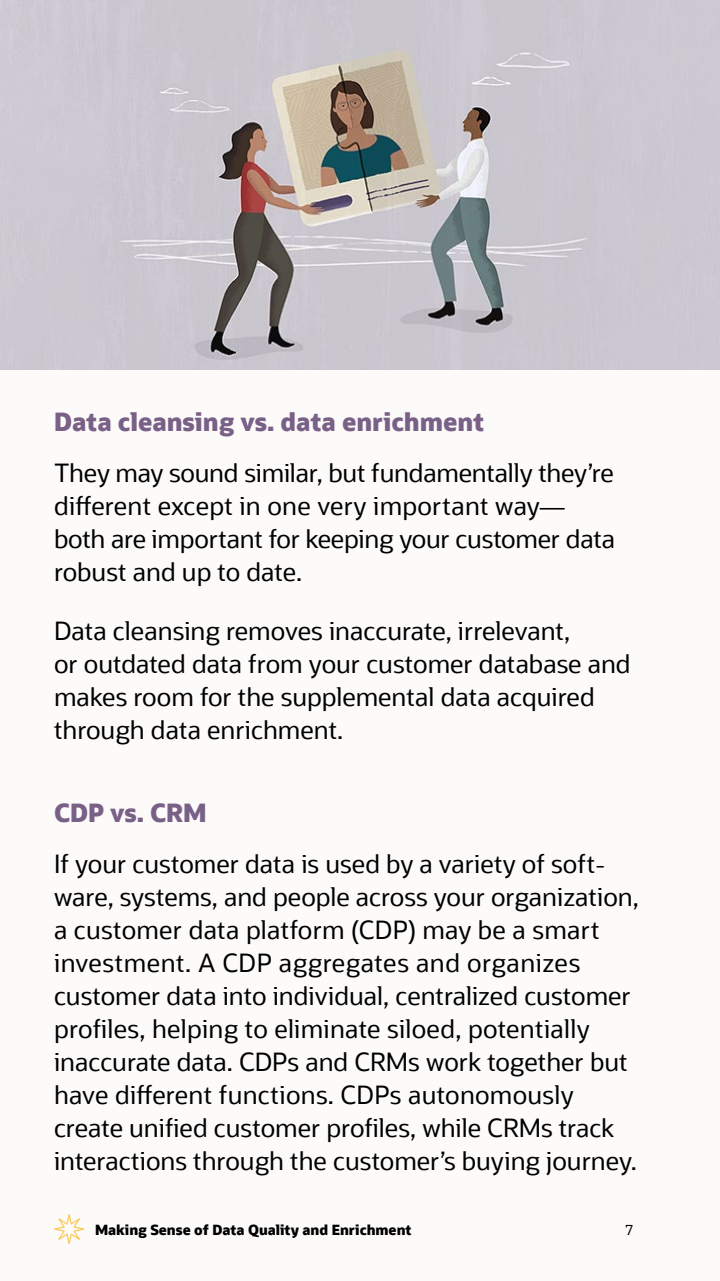
<style>
.page{position:relative;width:720px;height:1281px;background:#fff}
.page>*{position:absolute;margin:0;border:0;box-sizing:border-box;transform-origin:0 0}
.t1{font:25px/33px "Oracle Sans";color:#000}
.t2{font:800 25px "Oracle Sans";color:#796087}
.t3{font:800 14px "Oracle Sans";color:#000}
.t4{font:14px "Oracle Sans";color:#000}
</style>
<div class="page">
<div style="left:0;top:0;width:720px;height:1280px;background:#fcfbfa"></div>
<img style="left:0;top:0;width:720px;height:369px">
<svg style="left:54px;top:1214px;width:30px;height:29px"></svg>
<h1 class="t2" style="left:54px;top:406px;width:432px">Data cleansing vs. data enrichment</h1>
<p class="t1" style="left:54px;top:457px;width:561px">They may sound similar, but fundamentally they’re</p>
<p class="t1" style="left:54px;top:490px;width:512px">different except in one very important way—</p>
<p class="t1" style="left:54px;top:523px;width:563px">both are important for keeping your customer data robust and up to date.</p>
<p class="t1" style="left:54px;top:614px;width:578px">Data cleansing removes inaccurate, irrelevant,<br>or outdated data from your customer database and makes room for the supplemental data acquired through data enrichment.</p>
<h1 class="t2" style="left:54px;top:796px;width:154px">CDP vs. CRM</h1>
<p class="t1" style="left:54px;top:847px;width:586px">If your customer data is used by a variety of soft&shy;ware, systems, and people across your organization, a customer data platform (CDP) may be a smart investment. A CDP aggregates and organizes customer data into individual, centralized customer</p>
<p class="t1" style="left:54px;top:1012px;width:537px">profiles, helping to eliminate siloed, potentially</p>
<p class="t1" style="left:54px;top:1045px;width:575px">inaccurate data. CDPs and CRMs work together but</p>
<p class="t1" style="left:54px;top:1078px;width:562px">have different functions. CDPs autonomously create unified customer profiles, while CRMs track</p>
<p class="t1" style="left:54px;top:1144px;width:584px">interactions through the customer’s buying journey.</p>
<p class="t3" style="left:95px;top:1220px;width:318px">Making Sense of Data Quality and Enrichment</p>
<p class="t4" style="left:625px;top:1221px;width:9px">7</p>
</div>
